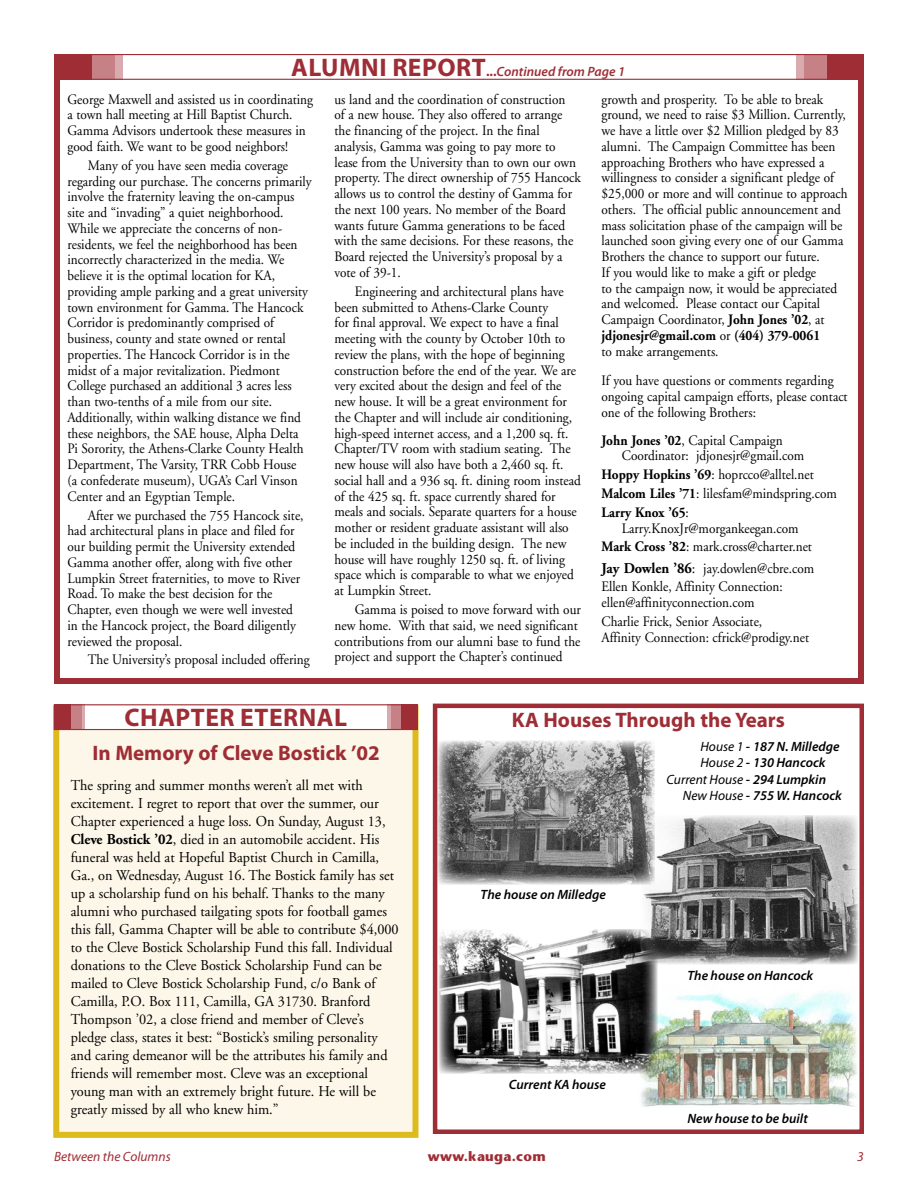
<style>
.page{position:relative;width:918px;height:1188px;background:#fff}
.page>*{position:absolute;margin:0;border:0;box-sizing:border-box;transform-origin:0 0}
._2_List_Heading{font:700 25.5px "Myriad Pro";letter-spacing:.02em;color:#9f2d35}
._2_Headline{font:700 21px "Myriad Pro";color:#9f2d35}
._2_Frat_News_Body{font:15px/18px "Adobe Garamond";color:#000;scale:.95 1}
._2_Frat_News_Body-2{font:14.4px/15.8px "Adobe Garamond";color:#000;scale:.92 1}
._2_Caption{font:italic 600 13.5px "Myriad Pro";color:#000}
._2_List_Heading-2{font:italic 600 13.5px "Myriad Pro";color:#9f2d35}
._2_Caption-2{font:italic 13.5px "Myriad";color:#000}
.t1{font:italic 13.5px "Myriad";color:#9f2d35}
.t2{font:700 13.5px "Stone Sans";letter-spacing:.02em;color:#9f2d35}
.s1{font-weight:700;font-style:normal;font-size:25.5px}
.s2{font-weight:700;font-style:normal}
.s3{font-weight:700}
.s4{font-weight:700;font-size:15px}
.s5{font-size:15px}
.s6{font-family:"Myriad";font-weight:400}
.s7{font-family:"Myriad Pro";font-weight:600}
</style>
<div class="page">
<div style="left:433px;top:704px;width:431px;height:430px;border:4px solid #9f2d35"></div>
<img style="left:640px;top:984px;width:217px;height:123px">
<img style="left:439px;top:929px;width:218px;height:145px">
<img style="left:640px;top:815px;width:218px;height:149px">
<div style="left:54px;top:54px;width:810px;height:630px;border:6px solid #9f2d35"></div>
<div style="left:64px;top:54px;width:796px;height:25px;background:#fff"></div>
<div style="left:87px;top:54px;width:36px;height:26px;background:#d9abae"></div>
<div style="left:79px;top:54px;width:36px;height:26px;background:#c58186"></div>
<div style="left:56px;top:54px;width:36px;height:26px;background:#9f2d35"></div>
<div style="left:796px;top:54px;width:36px;height:26px;background:#d9abae"></div>
<div style="left:804px;top:54px;width:36px;height:26px;background:#c58186"></div>
<div style="left:827px;top:54px;width:36px;height:26px;background:#9f2d35"></div>
<div style="left:54px;top:54px;width:810px;height:26px;border:1px solid #9f2d35"></div>
<div style="left:56px;top:708px;width:360px;height:427px;background:#fcf7e8"></div>
<div style="left:53px;top:705px;width:365px;height:433px;border:6px solid #ddbb1d"></div>
<div style="left:58px;top:705px;width:358px;height:24px;background:#fff"></div>
<svg style="left:81px;top:706px;width:4px;height:22px"></svg>
<div style="left:65px;top:704px;width:16px;height:26px;background:#c58186"></div>
<div style="left:55px;top:704px;width:16px;height:26px;background:#9f2d35"></div>
<div style="left:388px;top:704px;width:16px;height:26px;background:#d9abae"></div>
<div style="left:391px;top:704px;width:16px;height:26px;background:#c58186"></div>
<div style="left:402px;top:704px;width:16px;height:26px;background:#9f2d35"></div>
<div style="left:54px;top:704px;width:364px;height:26px;border:1px solid #9f2d35"></div>
<img style="left:438px;top:741px;width:217px;height:143px">
<p class="_2_List_Heading-2" style="left:291px;top:63px;width:335px"><span class="s1">ALUMNI REPORT</span><span class="s2">...</span>Continued from Page 1</p>
<p class="_2_Frat_News_Body-2" style="left:68px;top:91px;width:269px">George Maxwell and assisted us in coordinating a town hall meeting at Hill Baptist Church.<br>Gamma Advisors undertook these measures in good faith. We want to be good neighbors!</p>
<p class="_2_Frat_News_Body-2" style="left:68px;top:158px;width:267px;text-indent:20px">Many of you have seen media coverage regarding our purchase. The concerns primarily involve the fraternity leaving the on-campus site and “invading” a quiet neighborhood.<br>While we appreciate the concerns of non&shy;residents, we feel the neighborhood has been incorrectly characterized in the media. We believe it is the optimal location for KA, providing ample parking and a great university town environment for Gamma. The Hancock Corridor is predominantly comprised of business, county and state owned or rental properties. The Hancock Corridor is in the midst of a major revitalization. Piedmont College purchased an additional 3 acres less than two-tenths of a mile from our site.<br>Additionally, within walking distance we find these neighbors, the SAE house, Alpha Delta Pi Sorority, the Athens-Clarke County Health Department, The Varsity, TRR Cobb House<br>(a confederate museum), UGA’s Carl Vinson Center and an Egyptian Temple.</p>
<p class="_2_Frat_News_Body-2" style="left:68px;top:507px;width:258px;text-indent:20px">After we purchased the 755 Hancock site, had architectural plans in place and filed for our building permit the University extended Gamma another offer, along with five other Lumpkin Street fraternities, to move to River Road. To make the best decision for the Chapter, even though we were well invested in the Hancock project, the Board diligently reviewed the proposal.</p>
<p class="_2_Frat_News_Body-2" style="left:88px;top:652px;width:243px">The University’s proposal included offering</p>
<p class="_2_Frat_News_Body-2" style="left:335px;top:91px;width:269px">us land and the coordination of construction<br>of a new house. They also offered to arrange the financing of the project. In the final analysis, Gamma was going to pay more to lease from the University than to own our own property. The direct ownership of 755 Hancock allows us to control the destiny of Gamma for the next 100 years. No member of the Board wants future Gamma generations to be faced with the same decisions. For these reasons, the Board rejected the University’s proposal by a vote of 39-1.</p>
<p class="_2_Frat_News_Body-2" style="left:335px;top:284px;width:269px;text-indent:20px">Engineering and architectural plans have been submitted to Athens-Clarke County<br>for final approval. We expect to have a final meeting with the county by October 10th to review the plans, with the hope of beginning construction before the end of the year. We are very excited about the design and feel of the new house. It will be a great environment for the Chapter and will include air conditioning, high-speed internet access, and a 1,200 sq. ft.<br>Chapter/TV room with stadium seating. The new house will also have both a 2,460 sq. ft. social hall and a 936 sq. ft. dining room instead of the 425 sq. ft. space currently shared for meals and socials. Separate quarters for a house mother or resident graduate assistant will also be included in the building design. The new house will have roughly 1250 sq. ft. of living space which is comparable to what we enjoyed at Lumpkin Street.</p>
<p class="_2_Frat_News_Body-2" style="left:335px;top:602px;width:269px;text-indent:20px">Gamma is poised to move forward with our new home. With that said, we need significant contributions from our alumni base to fund the project and support the Chapter’s continued</p>
<p class="_2_Frat_News_Body-2" style="left:602px;top:91px;width:269px">growth and prosperity. To be able to break ground, we need to raise $3 Million. Currently, we have a little over $2 Million pledged by 83 alumni. The Campaign Committee has been approaching Brothers who have expressed a willingness to consider a significant pledge of $25,000 or more and will continue to approach others. The official public announcement and mass solicitation phase of the campaign will be launched soon giving every one of our Gamma Brothers the chance to support our future.<br>If you would like to make a gift or pledge<br>to the campaign now, it would be appreciated and welcomed. Please contact our Capital Campaign Coordinator, <span class="s3">John Jones ’02</span>, at <span class="s3">jdjonesjr@gmail.com</span> or <span class="s3">(404) 379-0061<br></span>to make arrangements.</p>
<p class="_2_Frat_News_Body-2" style="left:602px;top:373px;width:269px">If you have questions or comments regarding ongoing capital campaign efforts, please contact one of the following Brothers:</p>
<p class="_2_Frat_News_Body-2" style="left:622px;top:433px;width:200px;text-indent:-20px"><span class="s3">John Jones ’02</span>, Capital Campaign<br>Coordinator: jdjonesjr@gmail.com</p>
<p class="_2_Frat_News_Body-2" style="left:602px;top:467px;width:232px"><span class="s3">Hoppy Hopkins ’69</span>: hoprcco@alltel.net</p>
<p class="_2_Frat_News_Body-2" style="left:602px;top:486px;width:258px"><span class="s3">Malcom Liles ’71</span>: lilesfam@mindspring.com</p>
<p class="_2_Frat_News_Body-2" style="left:622px;top:505px;width:194px;text-indent:-20px"><span class="s3">Larry Knox ’65</span>:<br>Larry.KnoxJr@morgankeegan.com</p>
<p class="_2_Frat_News_Body-2" style="left:602px;top:539px;width:230px"><span class="s3">Mark Cross ’82</span>: mark.cross@charter.net</p>
<p class="_2_Frat_News_Body-2" style="left:602px;top:561px;width:233px"><span class="s4">Jay Dowlen ’86</span><span class="s5">:</span> jay.dowlen@cbre.com</p>
<p class="_2_Frat_News_Body-2" style="left:602px;top:579px;width:199px">Ellen Konkle, Affinity Connection: ellen@affinityconnection.com</p>
<p class="_2_Frat_News_Body-2" style="left:602px;top:614px;width:227px">Charlie Frick, Senior Associate,<br>Affinity Connection: cfrick@prodigy.net</p>
<p class="_2_List_Heading" style="left:125px;top:701px;width:224px">CHAPTER ETERNAL</p>
<p class="_2_Headline" style="left:92px;top:739px;width:289px">In Memory of Cleve Bostick ’02</p>
<p class="_2_Frat_News_Body" style="left:71px;top:777px;width:347px">The spring and summer months weren’t all met with excitement. I regret to report that over the summer, our Chapter experienced a huge loss. On Sunday, August 13, <span class="s3">Cleve Bostick ’02</span>, died in an automobile accident. His funeral was held at Hopeful Baptist Church in Camilla, Ga., on Wednesday, August 16. The Bostick family has set up a scholarship fund on his behalf. Thanks to the many alumni who purchased tailgating spots for football games this fall, Gamma Chapter will be able to contribute $4,000 to the Cleve Bostick Scholarship Fund this fall. Individual donations to the Cleve Bostick Scholarship Fund can be mailed to Cleve Bostick Scholarship Fund, c/o Bank of Camilla, P.O. Box 111, Camilla, GA 31730. Branford Thompson ’02, a close friend and member of Cleve’s pledge class, states it best: “Bostick’s smiling personality and caring demeanor will be the attributes his family and friends will remember most. Cleve was an exceptional young man with an extremely bright future. He will be greatly missed by all who knew him.”</p>
<p class="_2_Headline" style="left:512px;top:707px;width:275px">KA Houses Through the Years</p>
<p class="_2_Caption" style="left:700px;top:738px;width:141px"><span class="s6">House 1</span> - 187 N. Milledge</p>
<p class="_2_Caption" style="left:700px;top:754px;width:127px"><span class="s6">House 2</span> - 130 Hancock</p>
<p class="_2_Caption-2" style="left:667px;top:772px;width:161px">Current House <span class="s7">- 294 Lumpkin</span></p>
<p class="_2_Caption" style="left:683px;top:787px;width:161px"><span class="s6">New House</span> - 755 W. Hancock</p>
<p class="_2_Caption" style="left:481px;top:886px;width:127px">The house on Milledge</p>
<p class="_2_Caption" style="left:509px;top:1076px;width:99px">Current KA house</p>
<p class="_2_Caption" style="left:687px;top:967px;width:127px">The house on Hancock</p>
<p class="_2_Caption" style="left:687px;top:1110px;width:122px">New house to be built</p>
<p class="t1" style="left:54px;top:1150px;width:118px">Between the Columns</p>
<p class="t2" style="left:428px;top:1148px;width:119px">www.kauga.com</p>
<p class="t1" style="left:857px;top:1149px;width:8px">3</p>
</div>
